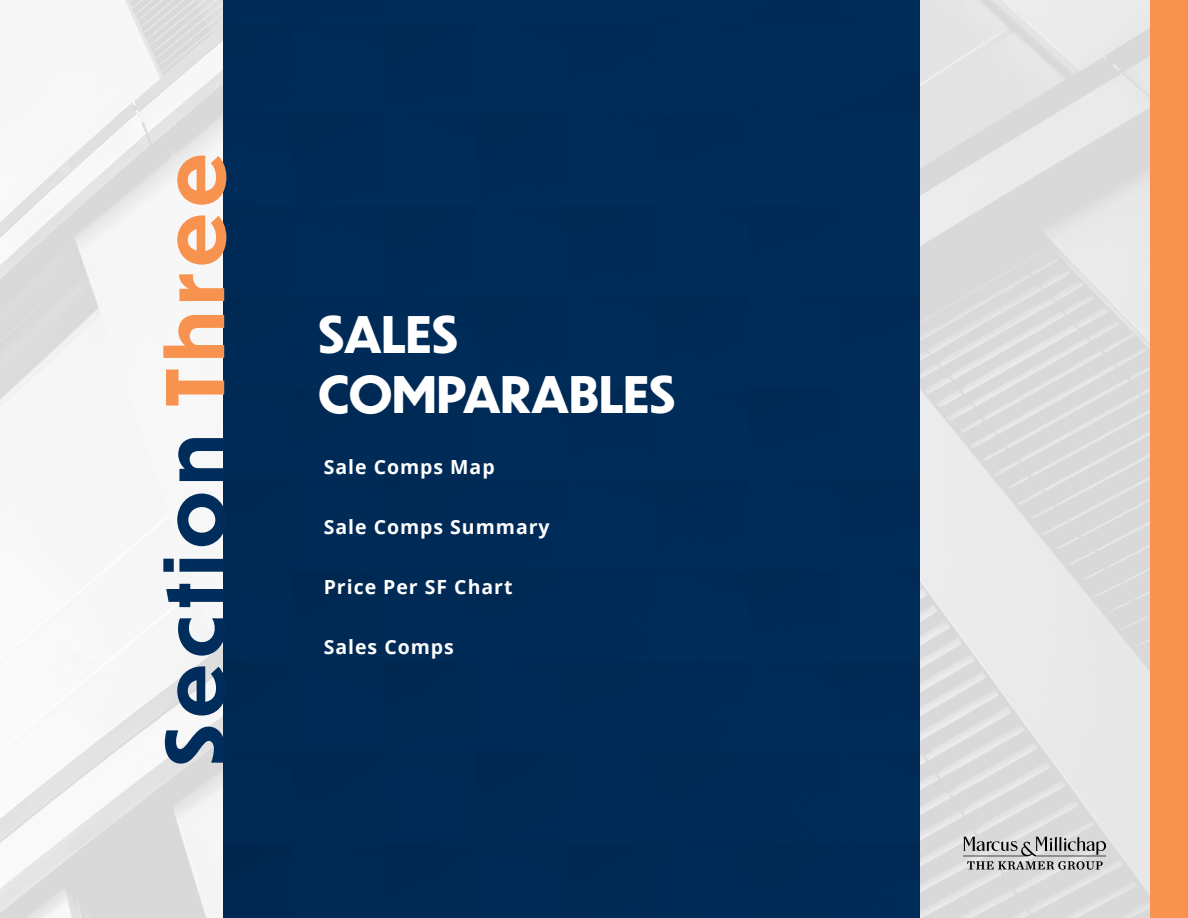
<style>
.page{position:relative;width:1188px;height:918px;background:#fff}
.page>*{position:absolute;margin:0;border:0;box-sizing:border-box;transform-origin:0 0}
.t1{font:700 78px "Dunbar Tall";letter-spacing:.1em;color:#002d5b}
.t2{font:700 49.5px/60px "Dunbar Tall";color:#fff}
.t3{font:700 19.5px "Open Sans";letter-spacing:.05em;color:#fff}
.s1{color:#f7934e}
</style>
<div class="page">
<img style="left:0;top:0;width:1150px;height:918px">
<div style="left:1150px;top:0;width:38px;height:918px;background:#f7934e"></div>
<svg style="left:963px;top:837px;width:144px;height:33px;background:#aaa"></svg>
<div style="left:223px;top:0;width:697px;height:918px;background:#002b58"></div>
<h1 class="t1" style="left:138px;top:766px;width:613px;rotate:-90deg">Section <span class="s1">Three</span></h1>
<h2 class="t2" style="left:319px;top:303px;width:358px">SALES<br>COMPARABLES</h2>
<p class="t3" style="left:324px;top:453px;width:172px">Sale Comps Map</p>
<p class="t3" style="left:324px;top:513px;width:227px">Sale Comps Summary</p>
<p class="t3" style="left:324px;top:573px;width:190px">Price Per SF Chart</p>
<p class="t3" style="left:324px;top:633px;width:132px">Sales Comps</p>
</div>
